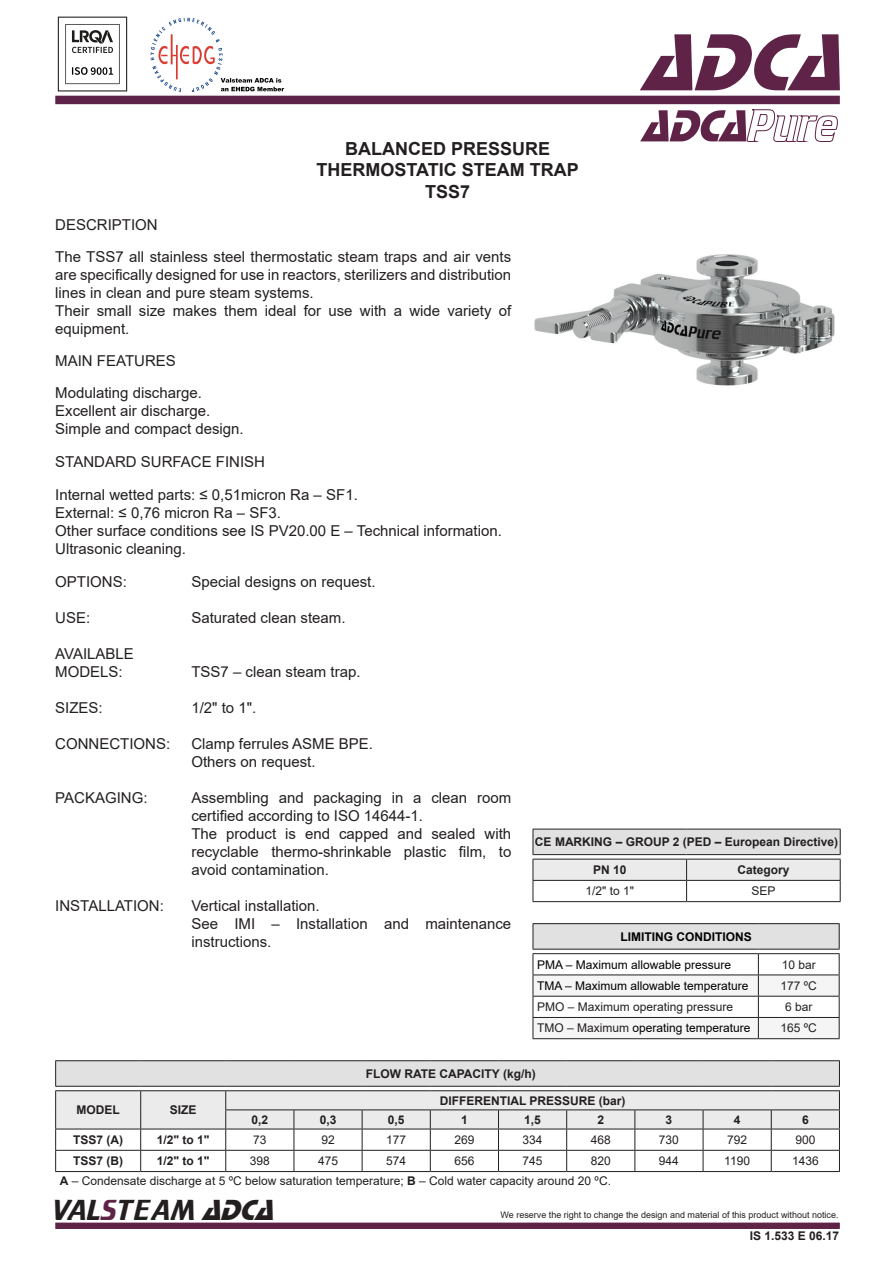
<style>
.page{position:relative;width:893px;height:1263px;background:#fff}
.page>*{position:absolute;margin:0;border:0;box-sizing:border-box;transform-origin:0 0}
.t1{font:italic 84px "Stop D";color:#5f2348}
.t2{font:30px "Trekker";color:#231f20}
.t3{font:700 18px "Arial";color:#231f20}
.t4{font:15px/18px "Arial";color:#231f20}
.Estilo_de_parágrafo{font:12px "Arial";color:#231f20}
.t5{font:700 12px "Arial";color:#231f20}
.Estilo_de_parágrafo-2{font:12px "Arial";color:#000}
.t6{font:700 12px "Arial";color:#000}
.t7{font:9px "Arial";color:#231f20}
.s1{color:#231f20}
.s2{font-weight:700}
.s3{color:#5f2348}
.s4{font-family:"Stop D";font-style:italic}
</style>
<div class="page">
<div style="left:55px;top:96px;width:785px;height:8px;background:#5e2348"></div>
<div style="left:55px;top:1222px;width:785px;height:7px;background:#5f2348;border:2px solid #5f2348"></div>
<img style="left:57px;top:16px;width:71px;height:76px">
<svg style="left:640px;top:110px;width:198px;height:31px"></svg>
<img style="left:150px;top:17px;width:135px;height:75px">
<img style="left:534px;top:254px;width:301px;height:132px">
<hr style="left:55px;top:1060px;width:86px;height:1px;background:#231f20">
<hr style="left:141px;top:1060px;width:85px;height:1px;background:#231f20">
<hr style="left:226px;top:1060px;width:68px;height:1px;background:#231f20">
<hr style="left:294px;top:1060px;width:68px;height:1px;background:#231f20">
<hr style="left:362px;top:1060px;width:68px;height:1px;background:#231f20">
<hr style="left:430px;top:1060px;width:68px;height:1px;background:#231f20">
<hr style="left:498px;top:1060px;width:69px;height:1px;background:#231f20">
<hr style="left:567px;top:1060px;width:68px;height:1px;background:#231f20">
<hr style="left:635px;top:1060px;width:68px;height:1px;background:#231f20">
<hr style="left:703px;top:1060px;width:68px;height:1px;background:#231f20">
<hr style="left:771px;top:1060px;width:69px;height:1px;background:#231f20">
<svg style="left:55px;top:1061px;width:785px;height:110px"></svg>
<hr style="left:55px;top:1171px;width:86px;height:1px;background:#231f20">
<hr style="left:141px;top:1171px;width:85px;height:1px;background:#231f20">
<hr style="left:226px;top:1171px;width:68px;height:1px;background:#231f20">
<hr style="left:294px;top:1171px;width:68px;height:1px;background:#231f20">
<hr style="left:362px;top:1171px;width:68px;height:1px;background:#231f20">
<hr style="left:430px;top:1171px;width:68px;height:1px;background:#231f20">
<hr style="left:498px;top:1171px;width:69px;height:1px;background:#231f20">
<hr style="left:567px;top:1171px;width:68px;height:1px;background:#231f20">
<hr style="left:635px;top:1171px;width:68px;height:1px;background:#231f20">
<hr style="left:703px;top:1171px;width:68px;height:1px;background:#231f20">
<hr style="left:771px;top:1171px;width:69px;height:1px;background:#231f20">
<hr style="left:533px;top:923px;width:225px;height:1px;background:#231f20">
<hr style="left:758px;top:923px;width:81px;height:1px;background:#231f20">
<svg style="left:533px;top:924px;width:307px;height:115px"></svg>
<hr style="left:533px;top:1038px;width:225px;height:1px;background:#231f20">
<hr style="left:758px;top:1038px;width:81px;height:1px;background:#231f20">
<hr style="left:533px;top:901px;width:154px;height:1px;background:#231f20">
<hr style="left:687px;top:901px;width:154px;height:1px;background:#231f20">
<svg style="left:533px;top:829px;width:308px;height:72px"></svg>
<hr style="left:533px;top:880px;width:154px;height:1px;background:#231f20">
<hr style="left:687px;top:880px;width:154px;height:1px;background:#231f20">
<p class="t4" style="left:55px;top:216px;width:104px">DESCRIPTION</p>
<p class="t3" style="left:345px;top:135px;width:207px">BALANCED PRESSURE</p>
<p class="t3" style="left:317px;top:157px;width:264px">THERMOSTATIC STEAM TRAP</p>
<p class="t3" style="left:425px;top:179px;width:47px">TSS7</p>
<p class="t4" style="left:55px;top:248px;width:458px;text-align:justify">The TSS7 all stainless steel thermostatic steam traps and air vents are specifically designed for use in reactors, sterilizers and distribution lines in clean and pure steam systems.</p>
<p class="t4" style="left:55px;top:302px;width:458px">Their small size makes them ideal for use with a wide variety of equipment.</p>
<p class="t4" style="left:55px;top:352px;width:122px">MAIN FEATURES</p>
<p class="t4" style="left:55px;top:384px;width:148px">Modulating discharge.</p>
<p class="t4" style="left:55px;top:402px;width:157px">Excellent air discharge.</p>
<p class="t4" style="left:55px;top:420px;width:190px">Simple and compact design.</p>
<p class="t4" style="left:55px;top:452px;width:211px">STANDARD SURFACE FINISH</p>
<p class="t4" style="left:55px;top:486px;width:304px">Internal wetted parts: ≤ 0,51micron Ra – SF1.</p>
<p class="t4" style="left:55px;top:504px;width:227px">External: ≤ 0,76 micron Ra – SF3.</p>
<p class="t4" style="left:55px;top:522px;width:448px">Other surface conditions see IS PV20.00 E – Technical information.</p>
<p class="t4" style="left:55px;top:540px;width:132px">Ultrasonic cleaning.</p>
<h1 class="t1" style="left:641px;top:14px;width:227px">ADCA</h1>
<p class="t4" style="left:55px;top:572px;width:73px">OPTIONS:</p>
<p class="t4" style="left:55px;top:608px;width:37px">USE:</p>
<p class="t4" style="left:55px;top:644px;width:80px">AVAILABLE</p>
<p class="t4" style="left:55px;top:662px;width:69px">MODELS:</p>
<p class="t4" style="left:55px;top:698px;width:49px">SIZES:</p>
<p class="t4" style="left:55px;top:734px;width:117px">CONNECTIONS:</p>
<p class="t4" style="left:55px;top:788px;width:94px">PACKAGING:</p>
<p class="t4" style="left:55px;top:896px;width:110px">INSTALLATION:</p>
<p class="t4" style="left:191px;top:572px;width:186px">Special designs on request.</p>
<p class="t4" style="left:191px;top:608px;width:156px">Saturated clean steam.</p>
<p class="t4" style="left:191px;top:662px;width:171px">TSS7 – clean steam trap.</p>
<p class="t4" style="left:191px;top:698px;width:66px">1/2" to 1".</p>
<p class="t4" style="left:191px;top:734px;width:183px">Clamp ferrules ASME BPE.</p>
<p class="t4" style="left:191px;top:752px;width:126px">Others on request.</p>
<p class="t4" style="left:191px;top:788px;width:321px">Assembling and packaging in a clean room certified according to ISO 14644-1.</p>
<p class="t4" style="left:191px;top:824px;width:321px;text-align:justify">The product is end capped and sealed with recyclable thermo-shrinkable plastic film, to avoid contamination.</p>
<p class="t4" style="left:191px;top:896px;width:130px">Vertical installation.</p>
<p class="t4" style="left:191px;top:914px;width:321px">See IMI – Installation and maintenance instructions.</p>
<p class="t5" style="left:535px;top:833px;width:305px">CE MARKING – GROUP 2 (PED – European Directive)</p>
<p class="t5" style="left:593px;top:861px;width:35px">PN 10</p>
<p class="t5" style="left:737px;top:861px;width:54px">Category</p>
<p class="Estilo_de_parágrafo" style="left:585px;top:883px;width:50px">1/2" to 1"</p>
<p class="Estilo_de_parágrafo" style="left:751px;top:883px;width:26px">SEP</p>
<p class="t6" style="left:620px;top:928px;width:133px">LIMITING CONDITIONS</p>
<p class="Estilo_de_parágrafo-2" style="left:537px;top:956px;width:196px">PMA – Maximum allowable pressure</p>
<p class="Estilo_de_parágrafo" style="left:782px;top:956px;width:36px">10 bar</p>
<p class="Estilo_de_parágrafo-2" style="left:537px;top:977px;width:213px">TMA – Maximum allowable temperature</p>
<p class="Estilo_de_parágrafo" style="left:781px;top:977px;width:38px">177 ºC</p>
<p class="Estilo_de_parágrafo" style="left:537px;top:999px;width:198px">PMO – Maximum operating pressure</p>
<p class="Estilo_de_parágrafo" style="left:785px;top:999px;width:29px">6 bar</p>
<p class="Estilo_de_parágrafo-2" style="left:537px;top:1020px;width:215px"><span class="s1">TMO – Maximum</span> operating temperature</p>
<p class="Estilo_de_parágrafo" style="left:781px;top:1020px;width:38px">165 ºC</p>
<p class="t5" style="left:366px;top:1065px;width:171px">FLOW RATE CAPACITY (kg/h)</p>
<p class="t5" style="left:77px;top:1101px;width:45px">MODEL</p>
<p class="t5" style="left:170px;top:1101px;width:28px">SIZE</p>
<p class="t5" style="left:440px;top:1092px;width:187px">DIFFERENTIAL PRESSURE (bar)</p>
<p class="t5" style="left:251px;top:1111px;width:18px">0,2</p>
<p class="t5" style="left:320px;top:1111px;width:18px">0,3</p>
<p class="t5" style="left:388px;top:1111px;width:18px">0,5</p>
<p class="t5" style="left:461px;top:1111px;width:8px">1</p>
<p class="t5" style="left:524px;top:1111px;width:18px">1,5</p>
<p class="t5" style="left:597px;top:1111px;width:8px">2</p>
<p class="t5" style="left:666px;top:1111px;width:8px">3</p>
<p class="t5" style="left:734px;top:1111px;width:8px">4</p>
<p class="t5" style="left:802px;top:1111px;width:8px">6</p>
<p class="t5" style="left:73px;top:1131px;width:52px">TSS7 (A)</p>
<p class="t5" style="left:157px;top:1131px;width:54px">1/2" to 1"</p>
<p class="Estilo_de_parágrafo" style="left:253px;top:1131px;width:15px">73</p>
<p class="Estilo_de_parágrafo" style="left:321px;top:1131px;width:15px">92</p>
<p class="Estilo_de_parágrafo" style="left:386px;top:1131px;width:22px">177</p>
<p class="Estilo_de_parágrafo" style="left:454px;top:1131px;width:22px">269</p>
<p class="Estilo_de_parágrafo" style="left:523px;top:1131px;width:22px">334</p>
<p class="Estilo_de_parágrafo" style="left:591px;top:1131px;width:22px">468</p>
<p class="Estilo_de_parágrafo" style="left:659px;top:1131px;width:22px">730</p>
<p class="Estilo_de_parágrafo" style="left:727px;top:1131px;width:22px">792</p>
<p class="Estilo_de_parágrafo" style="left:795px;top:1131px;width:22px">900</p>
<p class="t5" style="left:73px;top:1152px;width:52px">TSS7 (B)</p>
<p class="t5" style="left:157px;top:1152px;width:54px">1/2" to 1"</p>
<p class="Estilo_de_parágrafo" style="left:250px;top:1153px;width:22px">398</p>
<p class="Estilo_de_parágrafo" style="left:318px;top:1153px;width:22px">475</p>
<p class="Estilo_de_parágrafo" style="left:386px;top:1153px;width:22px">574</p>
<p class="Estilo_de_parágrafo" style="left:454px;top:1153px;width:22px">656</p>
<p class="Estilo_de_parágrafo" style="left:523px;top:1153px;width:22px">745</p>
<p class="Estilo_de_parágrafo" style="left:591px;top:1153px;width:22px">820</p>
<p class="Estilo_de_parágrafo" style="left:659px;top:1153px;width:22px">944</p>
<p class="Estilo_de_parágrafo" style="left:724px;top:1153px;width:27px">1190</p>
<p class="Estilo_de_parágrafo" style="left:792px;top:1153px;width:28px">1436</p>
<p class="Estilo_de_parágrafo" style="left:60px;top:1172px;width:553px"><span class="s2">A</span> – Condensate discharge at 5 ºC below saturation temperature; <span class="s2">B</span> – Cold water capacity around 20 ºC.</p>
<p class="t2" style="left:52px;top:1193px;width:232px">VAL<span class="s3">S</span>TEAM <span class="s4">ADCA</span></p>
<p class="t7" style="left:501px;top:1209px;width:340px">We reserve the right to change the design and material of this product without notice.</p>
<p class="t5" style="left:750px;top:1227px;width:91px">IS 1.533 E 06.17</p>
</div>
